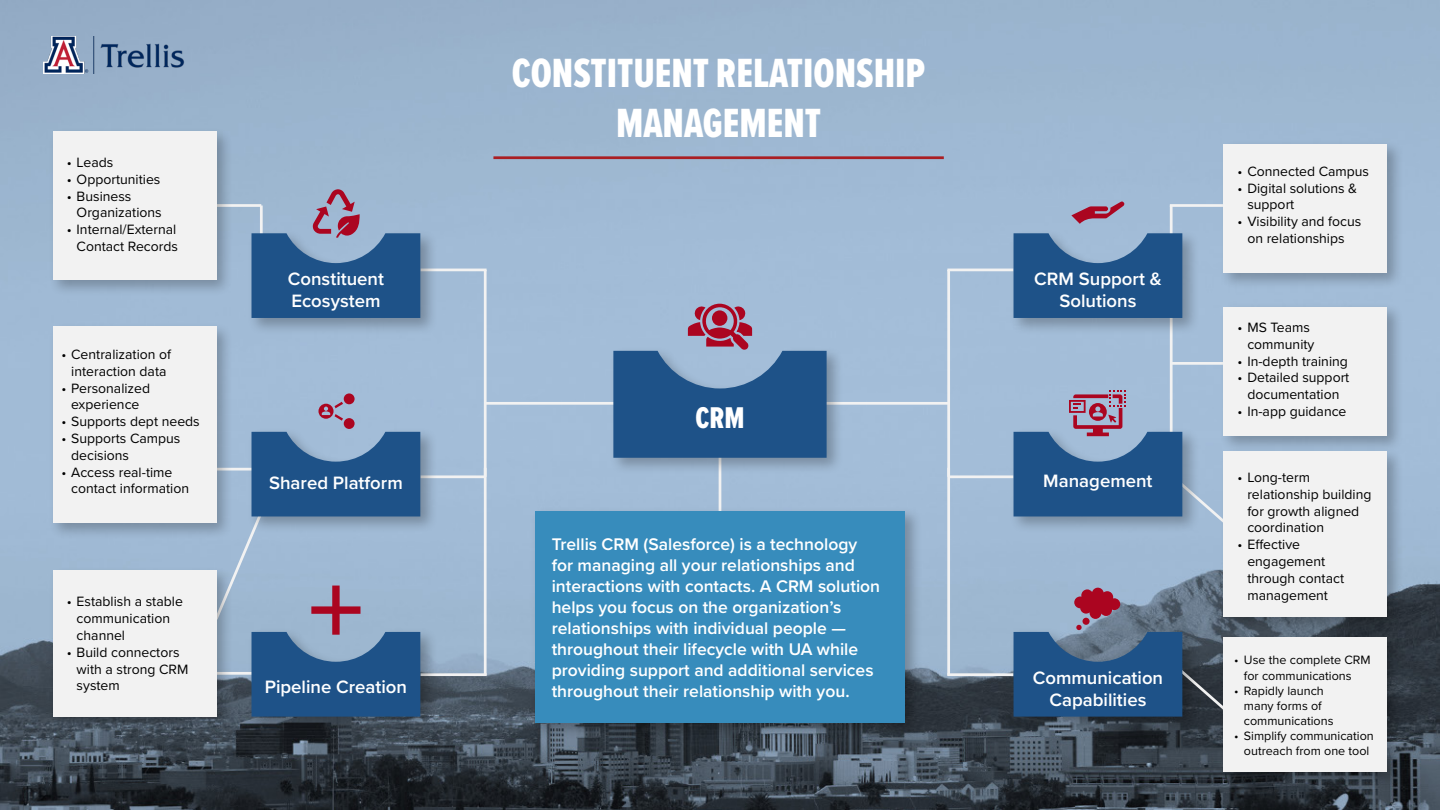
<style>
.page{position:relative;width:1440px;height:810px;background:#fff}
.page>*{position:absolute;margin:0;border:0;box-sizing:border-box;transform-origin:0 0}
.t1{font:42.4px/50.8px "Proxima Nova Ex Cn Extrabld";color:#fff;text-align:center}
.t2{font:31.2px "Proxima Nova Ex Cn Extrabld";color:#fff}
.t3{font:600 18.6px/22.2px "Proxima Nova";color:#fff;text-align:center}
.t4{font:600 17.4px/21px "Proxima Nova";color:#fff}
.t5{font:14px/16.8px "Proxima Nova";color:#000}
.t6{font:12.6px/15px "Proxima Nova";color:#000}
</style>
<div class="page">
<img style="left:0;top:0;width:1440px;height:810px">
<img style="left:43px;top:36px;width:142px;height:38px">
<hr style="left:485px;top:402px;width:147px;height:3px;background:#f2f2f2">
<hr style="left:420px;top:269px;width:67px;height:2px;background:#f2f2f2">
<hr style="left:420px;top:673px;width:67px;height:3px;background:#f2f2f2">
<hr style="left:484px;top:270px;width:3px;height:207px;background:#f2f2f2">
<hr style="left:484px;top:468px;width:3px;height:207px;background:#f2f2f2">
<hr style="left:420px;top:475px;width:65px;height:3px;background:#f2f2f2">
<hr style="left:947px;top:673px;width:67px;height:3px;background:#f2f2f2">
<hr style="left:949px;top:475px;width:65px;height:3px;background:#f2f2f2">
<hr style="left:947px;top:269px;width:67px;height:2px;background:#f2f2f2">
<hr style="left:814px;top:402px;width:135px;height:3px;background:#f2f2f2">
<hr style="left:947px;top:270px;width:3px;height:207px;background:#f2f2f2">
<hr style="left:947px;top:468px;width:3px;height:207px;background:#f2f2f2">
<hr style="left:719px;top:452px;width:2px;height:207px;background:#f2f2f2">
<div style="left:609px;top:346px;width:235px;height:129px;background:#000;opacity:.26"></div>
<hr style="left:493px;top:156px;width:451px;height:3px;background:#aa1e23">
<div style="left:531px;top:506px;width:391px;height:234px;background:#000;opacity:.26"></div>
<div style="left:535px;top:511px;width:370px;height:211px;background:#378cbc"></div>
<hr style="left:209px;top:204px;width:52px;height:3px;background:#f2f2f2">
<hr style="left:1170px;top:204px;width:54px;height:3px;background:#f2f2f2">
<hr style="left:1170px;top:206px;width:3px;height:227px;background:#f2f2f2">
<hr style="left:1171px;top:362px;width:53px;height:3px;background:#f2f2f2">
<div style="left:1009px;top:229px;width:191px;height:106px;background:#000;opacity:.26"></div>
<svg style="left:1014px;top:233px;width:168px;height:85px;background:#316193"></svg>
<div style="left:247px;top:229px;width:191px;height:106px;background:#000;opacity:.26"></div>
<div style="left:1009px;top:427px;width:191px;height:107px;background:#000;opacity:.26"></div>
<div style="left:247px;top:427px;width:191px;height:107px;background:#000;opacity:.26"></div>
<div style="left:1009px;top:627px;width:191px;height:107px;background:#000;opacity:.26"></div>
<div style="left:247px;top:627px;width:191px;height:107px;background:#000;opacity:.26"></div>
<div style="left:1219px;top:139px;width:185px;height:151px;background:#000;opacity:.25"></div>
<div style="left:1224px;top:144px;width:163px;height:128px;background:#f2f2f2"></div>
<div style="left:48px;top:127px;width:185px;height:170px;background:#000;opacity:.25"></div>
<div style="left:53px;top:131px;width:163px;height:149px;background:#f2f2f2"></div>
<div style="left:48px;top:566px;width:185px;height:168px;background:#000;opacity:.25"></div>
<div style="left:53px;top:570px;width:163px;height:147px;background:#f2f2f2"></div>
<div style="left:48px;top:322px;width:185px;height:218px;background:#000;opacity:.25"></div>
<div style="left:53px;top:327px;width:163px;height:196px;background:#f2f2f2"></div>
<div style="left:1219px;top:302px;width:185px;height:151px;background:#000;opacity:.25"></div>
<div style="left:1224px;top:307px;width:163px;height:128px;background:#f2f2f2"></div>
<div style="left:1219px;top:447px;width:185px;height:187px;background:#000;opacity:.25"></div>
<div style="left:1224px;top:452px;width:163px;height:165px;background:#f2f2f2"></div>
<div style="left:1219px;top:633px;width:185px;height:156px;background:#000;opacity:.25"></div>
<div style="left:1224px;top:637px;width:163px;height:135px;background:#f2f2f2"></div>
<svg style="left:613px;top:304px;width:214px;height:154px;background:#5475a0"></svg>
<svg style="left:1071px;top:202px;width:53px;height:22px"></svg>
<svg style="left:1014px;top:390px;width:219px;height:140px;background:#6f8cb0"></svg>
<svg style="left:1074px;top:588px;width:46px;height:31px"></svg>
<div style="left:1083px;top:618px;width:7px;height:7px;background:#ab0520;border-radius:50%"></div>
<svg style="left:1014px;top:625px;width:219px;height:92px;background:#3a5e84"></svg>
<svg style="left:252px;top:189px;width:168px;height:129px;background:#5778a2"></svg>
<div style="left:344px;top:393px;width:11px;height:11px;background:#ab0520;border-radius:50%"></div>
<svg style="left:318px;top:402px;width:25px;height:19px"></svg>
<div style="left:344px;top:418px;width:11px;height:11px;background:#ab0520;border-radius:50%"></div>
<svg style="left:213px;top:432px;width:207px;height:285px;background:#6889ad"></svg>
<p class="t5" style="left:67px;top:153px;width:48px">• Leads</p>
<p class="t5" style="left:67px;top:170px;width:95px">• Opportunities</p>
<p class="t5" style="left:77px;top:187px;width:87px;text-indent:-10px">• Business<br>Organizations</p>
<p class="t5" style="left:67px;top:220px;width:113px;text-align:right">• Internal/External<br>Contact Records</p>
<p class="t5" style="left:61px;top:345px;width:111px;text-align:center">• Centralization of interaction data</p>
<p class="t5" style="left:61px;top:379px;width:90px;text-align:center">• Personalized experience</p>
<p class="t5" style="left:61px;top:413px;width:140px">• Supports dept needs</p>
<p class="t5" style="left:71px;top:429px;width:111px;text-indent:-10px">• Supports Campus decisions</p>
<p class="t5" style="left:71px;top:463px;width:119px;text-indent:-10px">• Access real-time contact information</p>
<p class="t5" style="left:77px;top:593px;width:108px;text-indent:-10px">• Establish a stable communication channel</p>
<p class="t5" style="left:77px;top:643px;width:113px;text-indent:-10px">• Build connectors with a strong CRM system</p>
<p class="t3" style="left:288px;top:267px;width:98px;text-align:left">Constituent<br>Ecosystem</p>
<p class="t1" style="left:512px;top:47px;width:415px">CONSTITUENT RELATIONSHIP<br>MANAGEMENT</p>
<p class="t2" style="left:695px;top:395px;width:51px">CRM</p>
<p class="t3" style="left:1034px;top:267px;width:129px">CRM Support &amp;<br>Solutions</p>
<p class="t3" style="left:269px;top:471px;width:135px">Shared Platform</p>
<p class="t3" style="left:1043px;top:469px;width:111px">Management</p>
<p class="t3" style="left:265px;top:675px;width:144px">Pipeline Creation</p>
<p class="t4" style="left:552px;top:533px;width:330px">Trellis CRM (Salesforce) is a technology for managing all your relationships and interactions with contacts. A CRM solution helps you focus on the organization’s relationships with individual people — throughout their lifecycle with UA while providing support and additional services throughout their relationship with you.</p>
<p class="t3" style="left:1033px;top:666px;width:132px">Communication</p>
<p class="t3" style="left:1049px;top:688px;width:99px">Capabilities</p>
<p class="t5" style="left:1238px;top:162px;width:133px">• Connected Campus</p>
<p class="t5" style="left:1247px;top:179px;width:111px;text-indent:-10px">• Digital solutions &amp; support</p>
<p class="t5" style="left:1238px;top:213px;width:125px;text-align:center">• Visibility and focus on relationships</p>
<p class="t5" style="left:1247px;top:318px;width:69px;text-indent:-10px">• MS Teams community</p>
<p class="t5" style="left:1238px;top:352px;width:112px">• In-depth training</p>
<p class="t5" style="left:1238px;top:369px;width:113px;text-align:center">• Detailed support documentation</p>
<p class="t5" style="left:1238px;top:402px;width:111px">• In-app guidance</p>
<p class="t5" style="left:1247px;top:468px;width:126px;text-indent:-10px">• Long-term relationship building for growth aligned coordination</p>
<p class="t5" style="left:1247px;top:535px;width:98px;text-indent:-10px">• Effective engagement through contact management</p>
<p class="t6" style="left:1244px;top:652px;width:128px;text-indent:-10px">• Use the complete CRM for communications</p>
<p class="t6" style="left:1244px;top:682px;width:91px;text-indent:-10px">• Rapidly launch many forms of communications</p>
<p class="t6" style="left:1234px;top:728px;width:141px;text-align:center">• Simplify communication outreach from one tool</p>
</div>
